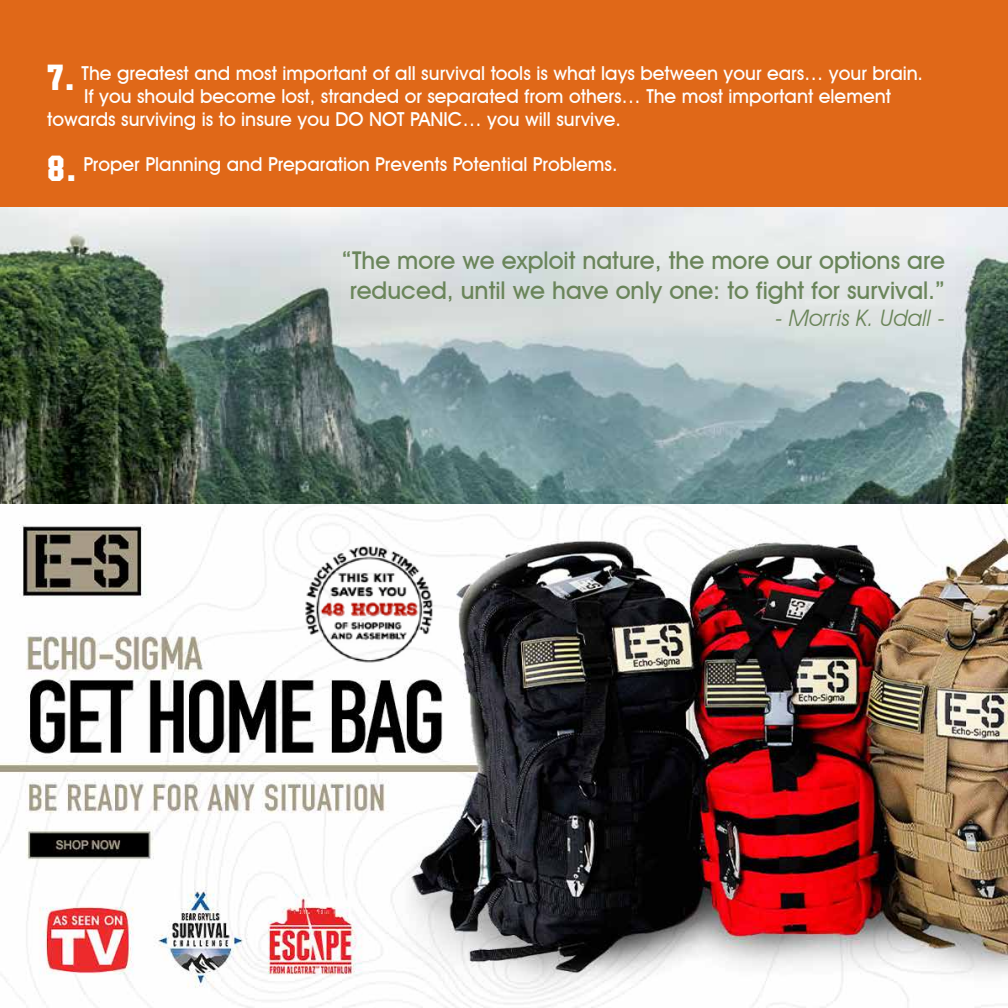
<style>
.page{position:relative;width:1008px;height:1008px;background:#fff}
.page>*{position:absolute;margin:0;border:0;box-sizing:border-box;transform-origin:0 0}
.t1{font:500 24.5px/29.4px "Avant Garde IT Cby BT";color:#6a855a;text-align:center}
.t2{font:italic 22.75px "Avant Garde IT Cby BT";color:#6a855a}
.t3{font:500 19.25px "Avant Garde IT Cby BT";color:#fff}
.s1{font-family:"Authority";font-weight:400;font-size:35.18px}
</style>
<div class="page">
<img style="left:0;top:214px;width:1008px;height:794px">
<div style="left:0;top:0;width:1008px;height:214px;background:#e06818"></div>
<img style="left:300px;top:538px;width:135px;height:135px">
<p class="t3" style="left:47px;top:61px;width:877px"><span class="s1">7.</span> The greatest and most important of all survival tools is what lays between your ears… your brain.</p>
<p class="t3" style="left:84px;top:84px;width:809px">If you should become lost, stranded or separated from others… The most important element</p>
<p class="t3" style="left:47px;top:108px;width:575px">towards surviving is to insure you DO NOT PANIC… you will survive.</p>
<p class="t3" style="left:47px;top:152px;width:572px"><span class="s1">8.</span> Proper Planning and Preparation Prevents Potential Problems.</p>
<p class="t1" style="left:342px;top:246px;width:605px">“The more we exploit nature, the more our options are reduced, until we have only one: to fight for survival.”</p>
<p class="t2" style="left:775px;top:304px;width:171px">- Morris K. Udall -</p>
</div>
